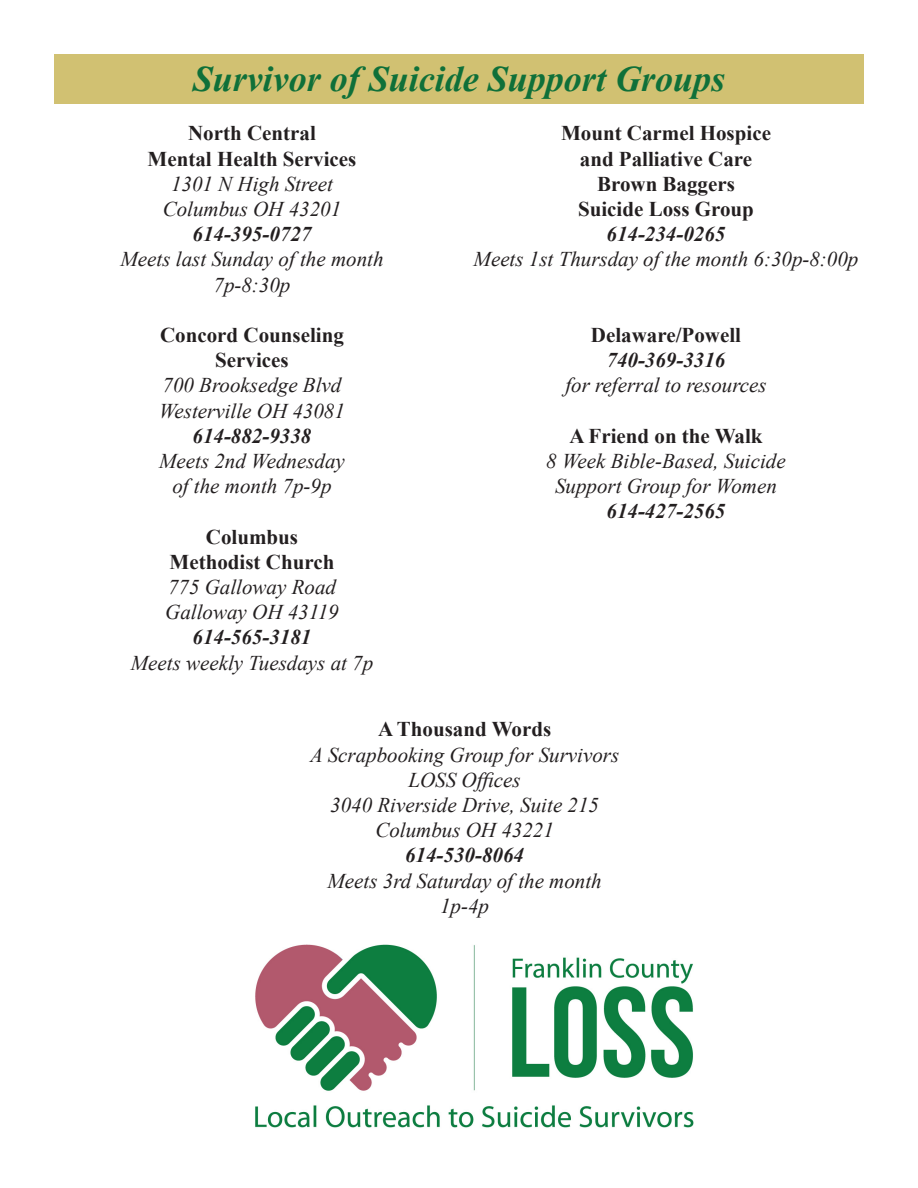
<style>
.page{position:relative;width:918px;height:1188px;background:#fff}
.page>*{position:absolute;margin:0;border:0;box-sizing:border-box;transform-origin:0 0}
.t1{font:italic 700 36px "Times New Roman";color:#0f7039}
.t2{font:italic 21px/25.2px "Times New Roman";color:#231f20;text-align:center}
.t3{font:700 21px "Times New Roman";color:#231f20}
.t4{font:italic 700 21px "Times New Roman";color:#231f20}
</style>
<div class="page">
<div style="left:54px;top:54px;width:810px;height:50px;background:#d1c172"></div>
<img style="left:255px;top:944px;width:439px;height:184px">
<p class="t1" style="left:193px;top:54px;width:534px">Survivor of Suicide Support Groups</p>
<p class="t3" style="left:188px;top:118px;width:129px">North Central</p>
<p class="t3" style="left:148px;top:143px;width:210px">Mental Health Services</p>
<p class="t2" style="left:171px;top:171px;width:163px">1301 N High Street</p>
<p class="t2" style="left:163px;top:196px;width:180px">Columbus OH 43201</p>
<p class="t4" style="left:193px;top:220px;width:120px">614-395-0727</p>
<p class="t2" style="left:120px;top:246px;width:265px">Meets last Sunday of the month<br>7p-8:30p</p>
<p class="t3" style="left:160px;top:320px;width:185px">Concord Counseling</p>
<p class="t3" style="left:215px;top:345px;width:75px">Services</p>
<p class="t2" style="left:163px;top:372px;width:180px">700 Brooksedge Blvd</p>
<p class="t2" style="left:159px;top:397px;width:187px">Westerville OH 43081</p>
<p class="t4" style="left:193px;top:421px;width:120px">614-882-9338</p>
<p class="t2" style="left:159px;top:448px;width:187px">Meets 2nd Wednesday</p>
<p class="t2" style="left:172px;top:473px;width:161px">of the month 7p-9p</p>
<p class="t3" style="left:206px;top:521px;width:94px">Columbus</p>
<p class="t3" style="left:170px;top:547px;width:166px">Methodist Church</p>
<p class="t2" style="left:168px;top:574px;width:169px">775 Galloway Road</p>
<p class="t2" style="left:165px;top:599px;width:175px">Galloway OH 43119</p>
<p class="t4" style="left:193px;top:623px;width:120px">614-565-3181</p>
<p class="t2" style="left:131px;top:649px;width:244px">Meets weekly Tuesdays at 7p</p>
<p class="t3" style="left:561px;top:118px;width:211px">Mount Carmel Hospice</p>
<p class="t3" style="left:580px;top:143px;width:174px">and Palliative Care</p>
<p class="t3" style="left:597px;top:169px;width:139px">Brown Baggers</p>
<p class="t3" style="left:578px;top:194px;width:177px">Suicide Loss Group</p>
<p class="t4" style="left:607px;top:220px;width:120px">614-234-0265</p>
<p class="t2" style="left:474px;top:246px;width:386px">Meets 1st Thursday of the month 6:30p-8:00p</p>
<p class="t3" style="left:591px;top:320px;width:152px">Delaware/Powell</p>
<p class="t4" style="left:607px;top:346px;width:120px">740-369-3316</p>
<p class="t2" style="left:565px;top:372px;width:203px">for referral to resources</p>
<p class="t3" style="left:569px;top:421px;width:195px">A Friend on the Walk</p>
<p class="t2" style="left:546px;top:448px;width:241px">8 Week Bible-Based, Suicide</p>
<p class="t2" style="left:555px;top:473px;width:223px">Support Group for Women</p>
<p class="t4" style="left:607px;top:497px;width:120px">614-427-2565</p>
<p class="t3" style="left:378px;top:714px;width:175px">A Thousand Words</p>
<p class="t2" style="left:310px;top:742px;width:311px">A Scrapbooking Group for Survivors</p>
<p class="t2" style="left:408px;top:767px;width:114px">LOSS Offices</p>
<p class="t2" style="left:330px;top:792px;width:270px">3040 Riverside Drive, Suite 215</p>
<p class="t2" style="left:375px;top:817px;width:180px">Columbus OH 43221</p>
<p class="t4" style="left:405px;top:841px;width:120px">614-530-8064</p>
<p class="t2" style="left:327px;top:868px;width:276px">Meets 3rd Saturday of the month</p>
<p class="t2" style="left:440px;top:893px;width:50px">1p-4p</p>
</div>
